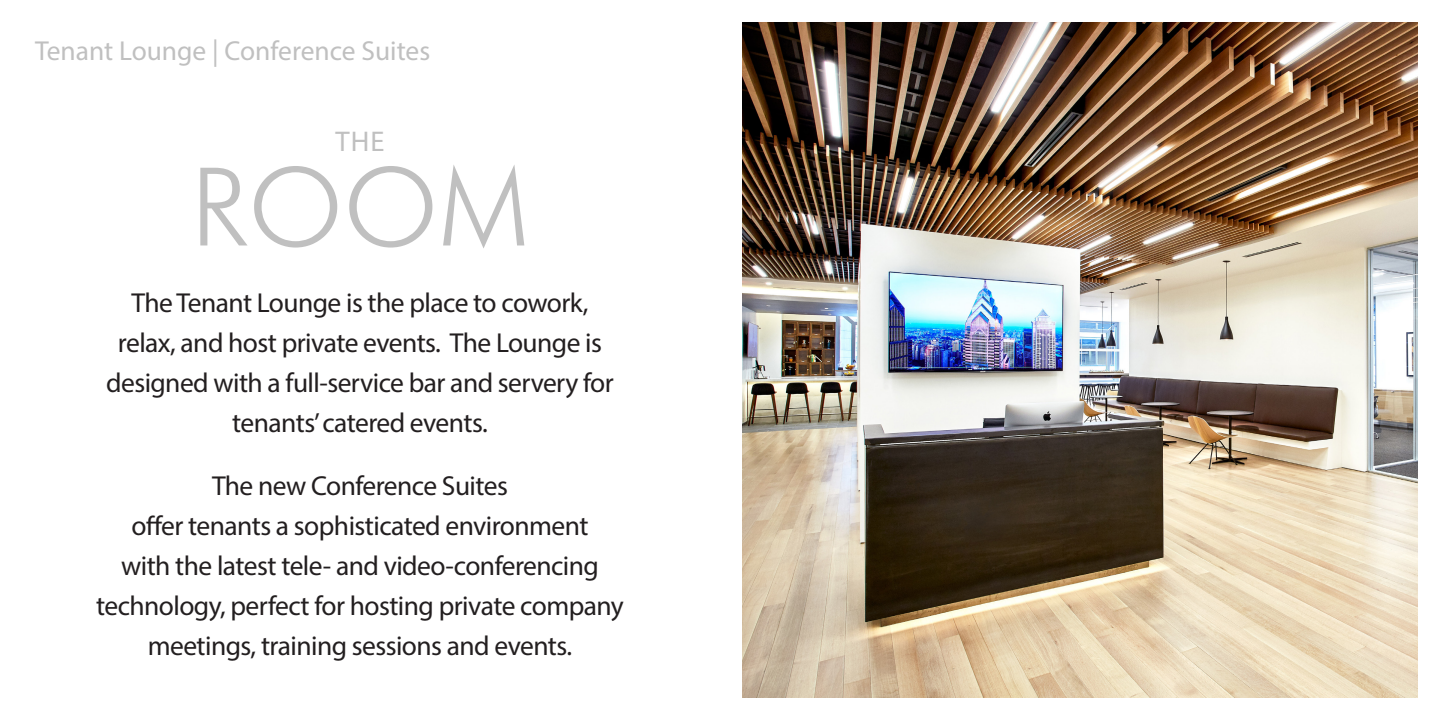
<style>
.page{position:relative;width:1440px;height:720px;background:#fff}
.page>*{position:absolute;margin:0;border:0;box-sizing:border-box;transform-origin:0 0}
.t1{font:300 108.75px "Futura BT";color:#c0c0c0}
.Heading{font:28.62px "Myriad Pro";color:#c0c0c0}
.BodyText_Black{font:27.5px/40px "Myriad Pro";letter-spacing:-.02em;color:#231f20;text-align:center}
.Heading-2{font:27.5px "Myriad Pro";color:#c0c0c0}
</style>
<div class="page">
<img style="left:742px;top:22px;width:676px;height:676px">
<p class="Heading-2" style="left:35px;top:33px;width:397px">Tenant Lounge | Conference Suites</p>
<p class="Heading" style="left:335px;top:123px;width:51px">THE</p>
<p class="t1" style="left:191px;top:141px;width:340px">ROOM</p>
<p class="BodyText_Black" style="left:106px;top:283px;width:509px">The Tenant Lounge is the place to cowork, relax, and host private events. The Lounge is designed with a full-service bar and servery for tenants’ catered events.</p>
<p class="BodyText_Black" style="left:212px;top:465px;width:297px">The new Conference Suites</p>
<p class="BodyText_Black" style="left:96px;top:505px;width:529px">offer tenants a sophisticated environment<br>with the latest tele- and video-conferencing technology, perfect for hosting private company meetings, training sessions and events.</p>
</div>
